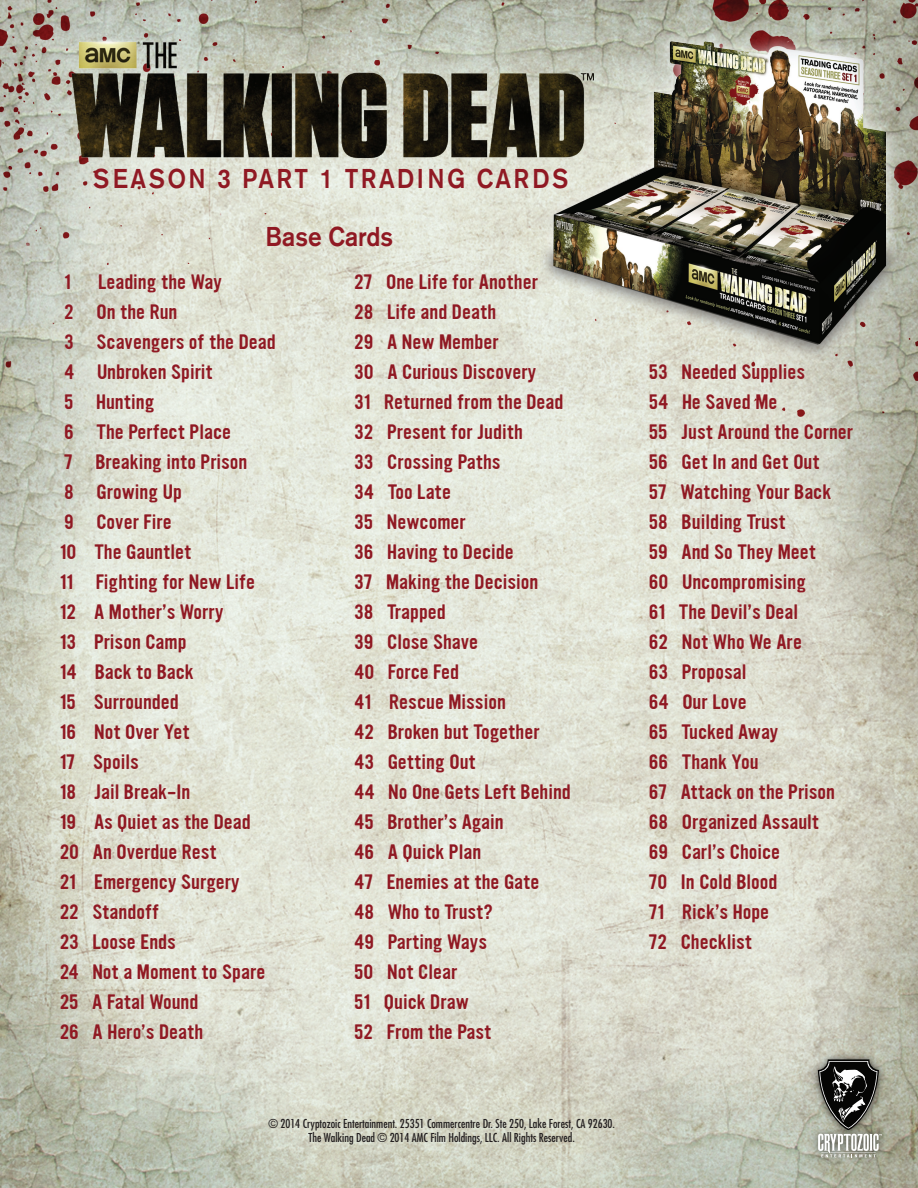
<style>
.page{position:relative;width:918px;height:1188px;background:#fff}
.page>*{position:absolute;margin:0;border:0;box-sizing:border-box;transform-origin:0 0}
.t1{font:500 27px/58.5px "Akzidenz Grotesk BE";letter-spacing:.1em;color:#901923;text-align:center;scale:.9 1}
.t2{font:18px/30px "Ultramagnetic";color:#901923}
.t3{font:condensed 12px/14.4px "Futura";color:#231f20;text-align:center}
</style>
<div class="page">
<img style="left:0;top:0;width:918px;height:1188px">
<div style="left:810px;top:1052px;width:79px;height:113px;background:#231f20;opacity:.75"></div>
<svg style="left:818px;top:1059px;width:64px;height:98px;background:#74756e"></svg>
<div style="left:530px;top:27px;width:380px;height:342px;background:#fff;opacity:.75"></div>
<img style="left:540px;top:29px;width:378px;height:331px">
<img style="left:40px;top:29px;width:568px;height:135px">
<h1 class="t1" style="left:93px;top:149px;width:529px">SEASON 3 PART 1 TRADING CARDS<br>Base Cards</h1>
<p class="t2" style="left:64px;top:267px;width:8px">1</p>
<p class="t2" style="left:98px;top:267px;width:125px">Leading the Way</p>
<p class="t2" style="left:64px;top:297px;width:11px">2</p>
<p class="t2" style="left:96px;top:297px;width:83px">On the Run</p>
<p class="t2" style="left:64px;top:327px;width:11px">3</p>
<p class="t2" style="left:96px;top:327px;width:181px">Scavengers of the Dead</p>
<p class="t2" style="left:64px;top:357px;width:12px">4</p>
<p class="t2" style="left:97px;top:357px;width:117px">Unbroken Spirit</p>
<p class="t2" style="left:64px;top:387px;width:11px">5</p>
<p class="t2" style="left:96px;top:387px;width:60px">Hunting</p>
<p class="t2" style="left:64px;top:417px;width:11px">6</p>
<p class="t2" style="left:96px;top:417px;width:136px">The Perfect Place</p>
<p class="t2" style="left:64px;top:447px;width:10px">7</p>
<p class="t2" style="left:95px;top:447px;width:153px">Breaking into Prison</p>
<p class="t2" style="left:64px;top:477px;width:11px">8</p>
<p class="t2" style="left:96px;top:477px;width:87px">Growing Up</p>
<p class="t2" style="left:64px;top:507px;width:11px">9</p>
<p class="t2" style="left:60px;top:507px;width:133px;text-indent:37px">Cover Fire<br>10 The Gauntlet<br>11</p>
<p class="t2" style="left:60px;top:567px;width:207px;text-indent:36px">Fighting for New Life<br>12 A Mother’s Worry<br>13 Prison Camp<br>14 Back to Back<br>15 Surrounded<br>16 Not Over Yet<br>17 Spoils<br>18 Jail Break-In<br>19 As Quiet as the Dead<br>20 An Overdue Rest<br>21 Emergency Surgery<br>22 Standoff<br>23 Loose Ends<br>24 Not a Moment to Spare<br>25 A Fatal Wound<br>26 A Hero’s Death</p>
<p class="t2" style="left:354px;top:267px;width:218px">27 One Life for Another<br>28 Life and Death<br>29 A New Member<br>30 A Curious Discovery<br>31 Returned from the Dead<br>32 Present for Judith<br>33 Crossing Paths<br>34 Too Late<br>35 Newcomer<br>36 Having to Decide<br>37 Making the Decision<br>38 Trapped<br>39 Close Shave<br>40 Force Fed<br>41 Rescue Mission<br>42 Broken but Together<br>43 Getting Out<br>44 No One Gets Left Behind<br>45 Brother’s Again<br>46 A Quick Plan<br>47 Enemies at the Gate<br>48 Who to Trust?<br>49 Parting Ways<br>50 Not Clear<br>51 Quick Draw<br>52 From the Past</p>
<p class="t3" style="left:268px;top:1116px;width:348px">© 2014 Cryptozoic Entertainment. 25351 Commercentre Dr. Ste 250, Lake Forest, CA 92630.<br>The Walking Dead © 2014 AMC Film Holdings, LLC. All Rights Reserved.</p>
<p class="t2" style="left:649px;top:357px;width:206px">53 Needed Supplies<br>54 He Saved Me<br>55 Just Around the Corner<br>56 Get In and Get Out<br>57 Watching Your Back<br>58 Building Trust<br>59 And So They Meet<br>60 Uncompromising<br>61 The Devil’s Deal<br>62 Not Who We Are<br>63 Proposal<br>64 Our Love<br>65 Tucked Away<br>66 Thank You<br>67 Attack on the Prison<br>68 Organized Assault<br>69 Carl’s Choice<br>70 In Cold Blood<br>71 Rick’s Hope<br>72 Checklist</p>
</div>
